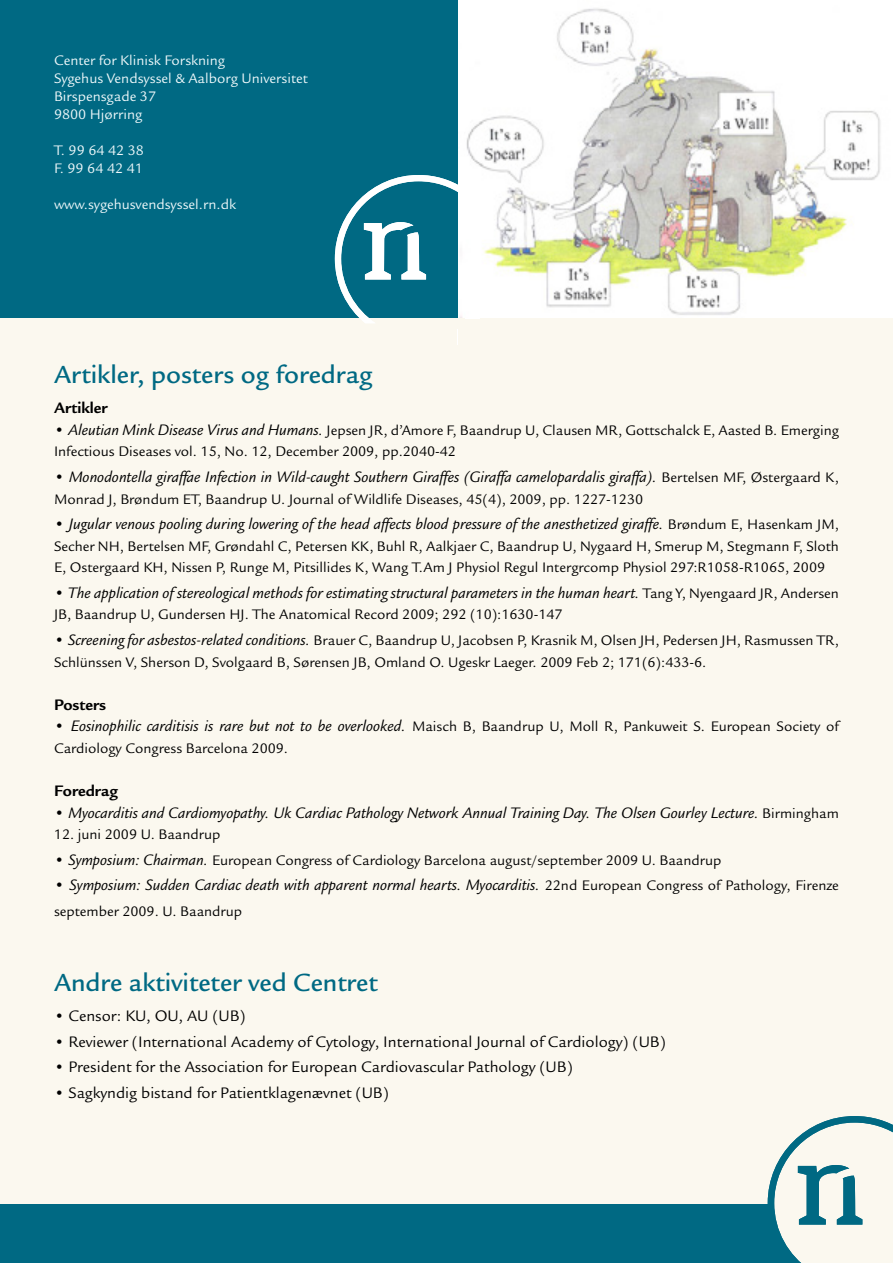
<style>
.page{position:relative;width:893px;height:1263px;background:#fff}
.page>*{position:absolute;margin:0;border:0;box-sizing:border-box;transform-origin:0 0}
.t1{font:500 27px "Legacy Sans ITC Std";color:#006983}
.t2{font:italic 16.5px "Legacy Sans ITC Std";color:#000}
.t3{font:16.5px "Legacy Sans ITC Std";color:#000}
.t4{font:700 16.5px "Legacy Sans ITC Std";color:#000}
.t5{font:15px/21.6px "Legacy Sans ITC Std";color:#000}
.t6{font:15px/18px "Legacy Sans ITC Std";color:#eef8fa}
.s1{font-size:16.5px}
.s2{font-style:italic;font-size:16.5px}
.s3{font-style:normal}
.s4{font-style:normal;font-size:15px}
</style>
<div class="page">
<div style="left:0;top:0;width:461px;height:330px;background:#006983"></div>
<img style="left:458px;top:0;width:423px;height:315px">
<div style="left:0;top:318px;width:893px;height:945px;background:#fbf8ef"></div>
<svg style="left:457px;top:329px;width:1px;height:16px"></svg>
<svg style="left:335px;top:175px;width:145px;height:148px"></svg>
<div style="left:0;top:1205px;width:772px;height:58px;background:#006983"></div>
<svg style="left:768px;top:1116px;width:125px;height:147px"></svg>
<p class="t6" style="left:54px;top:51px;width:255px">Center for Klinisk Forskning<br>Sygehus Vendsyssel &amp; Aalborg Universitet<br>Birspensgade 37<br>9800 Hjørring</p>
<p class="t6" style="left:54px;top:141px;width:91px">T. 99 64 42 38<br>F. 99 64 42 41</p>
<p class="t6" style="left:54px;top:195px;width:183px">www.sygehusvendsyssel.rn.dk</p>
<h1 class="t1" style="left:54px;top:359px;width:320px">Artikler, posters og foredrag</h1>
<p class="t4" style="left:54px;top:399px;width:55px">Artikler</p>
<p class="t5" style="left:54px;top:419px;width:786px"><span class="s1">•</span> <span class="s2">Aleutian Mink Disease Virus and Humans.</span> Jepsen JR, d’Amore F, Baandrup U, Clausen MR, Gottschalck E, Aasted B. Emerging<br>Infectious Diseases vol. 15, No. 12, December 2009, pp.2040-42</p>
<p class="t2" style="left:54px;top:468px;width:786px"><span class="s3">•</span> Monodontella giraffae Infection in Wild-caught Southern Giraffes (Giraffa camelopardalis giraffa). <span class="s4">Bertelsen MF, Østergaard K,</span></p>
<p class="t5" style="left:54px;top:488px;width:591px">Monrad J, Brøndum ET, Baandrup U. Journal of Wildlife Diseases, 45(4), 2009, pp. 1227-1230</p>
<p class="t2" style="left:54px;top:515px;width:786px"><span class="s3">•</span> Jugular venous pooling during lowering of the head affects blood pressure of the anesthetized giraffe. <span class="s4">Brøndum E, Hasenkam JM,</span></p>
<p class="t5" style="left:54px;top:535px;width:786px">Secher NH, Bertelsen MF, Grøndahl C, Petersen KK, Buhl R, Aalkjaer C, Baandrup U, Nygaard H, Smerup M, Stegmann F, Sloth<br>E, Ostergaard KH, Nissen P, Runge M, Pitsillides K, Wang T.Am J Physiol Regul Intergrcomp Physiol 297:R1058-R1065, 2009</p>
<p class="t2" style="left:54px;top:584px;width:786px"><span class="s3">•</span> The application of stereological methods for estimating structural parameters in the human heart. <span class="s4">Tang Y, Nyengaard JR, Andersen</span></p>
<p class="t5" style="left:54px;top:604px;width:510px">JB, Baandrup U, Gundersen HJ. The Anatomical Record 2009; 292 (10):1630-147</p>
<p class="t5" style="left:54px;top:629px;width:786px"><span class="s1">•</span> <span class="s2">Screening for asbestos-related conditions.</span> Brauer C, Baandrup U, Jacobsen P, Krasnik M, Olsen JH, Pedersen JH, Rasmussen TR,<br>Schlünssen V, Sherson D, Svolgaard B, Sørensen JB, Omland O. Ugeskr Laeger. 2009 Feb 2; 171(6):433-6.</p>
<p class="t4" style="left:54px;top:695px;width:54px">Posters</p>
<p class="t5" style="left:54px;top:716px;width:786px"><span class="s1">•</span> <span class="s2">Eosinophilic carditisis is rare but not to be overlooked.</span> Maisch B, Baandrup U, Moll R, Pankuweit S. European Society of<br>Cardiology Congress Barcelona 2009.</p>
<p class="t4" style="left:54px;top:781px;width:66px">Foredrag</p>
<p class="t2" style="left:54px;top:804px;width:786px"><span class="s3">•</span> Myocarditis and Cardiomyopathy. Uk Cardiac Pathology Network Annual Training Day. The Olsen Gourley Lecture. <span class="s4">Birmingham</span></p>
<p class="t5" style="left:54px;top:824px;width:168px">12. juni 2009 U. Baandrup</p>
<p class="t5" style="left:54px;top:849px;width:669px"><span class="s1">•</span> <span class="s2">Symposium: Chairman.</span> European Congress of Cardiology Barcelona august/september 2009 U. Baandrup</p>
<p class="t2" style="left:54px;top:876px;width:786px"><span class="s3">•</span> Symposium: Sudden Cardiac death with apparent normal hearts. Myocarditis. <span class="s4">22nd European Congress of Pathology, Firenze</span></p>
<p class="t5" style="left:54px;top:900px;width:190px">september 2009. U. Baandrup</p>
<h1 class="t1" style="left:54px;top:967px;width:325px">Andre aktiviteter ved Centret</h1>
<p class="t3" style="left:54px;top:1007px;width:193px">• Censor: KU, OU, AU (UB)</p>
<p class="t3" style="left:54px;top:1032px;width:613px">• Reviewer (International Academy of Cytology, International Journal of Cardiology) (UB)</p>
<p class="t3" style="left:54px;top:1058px;width:520px">• President for the Association for European Cardiovascular Pathology (UB)</p>
<p class="t3" style="left:54px;top:1083px;width:336px">• Sagkyndig bistand for Patientklagenævnet (UB)</p>
</div>
